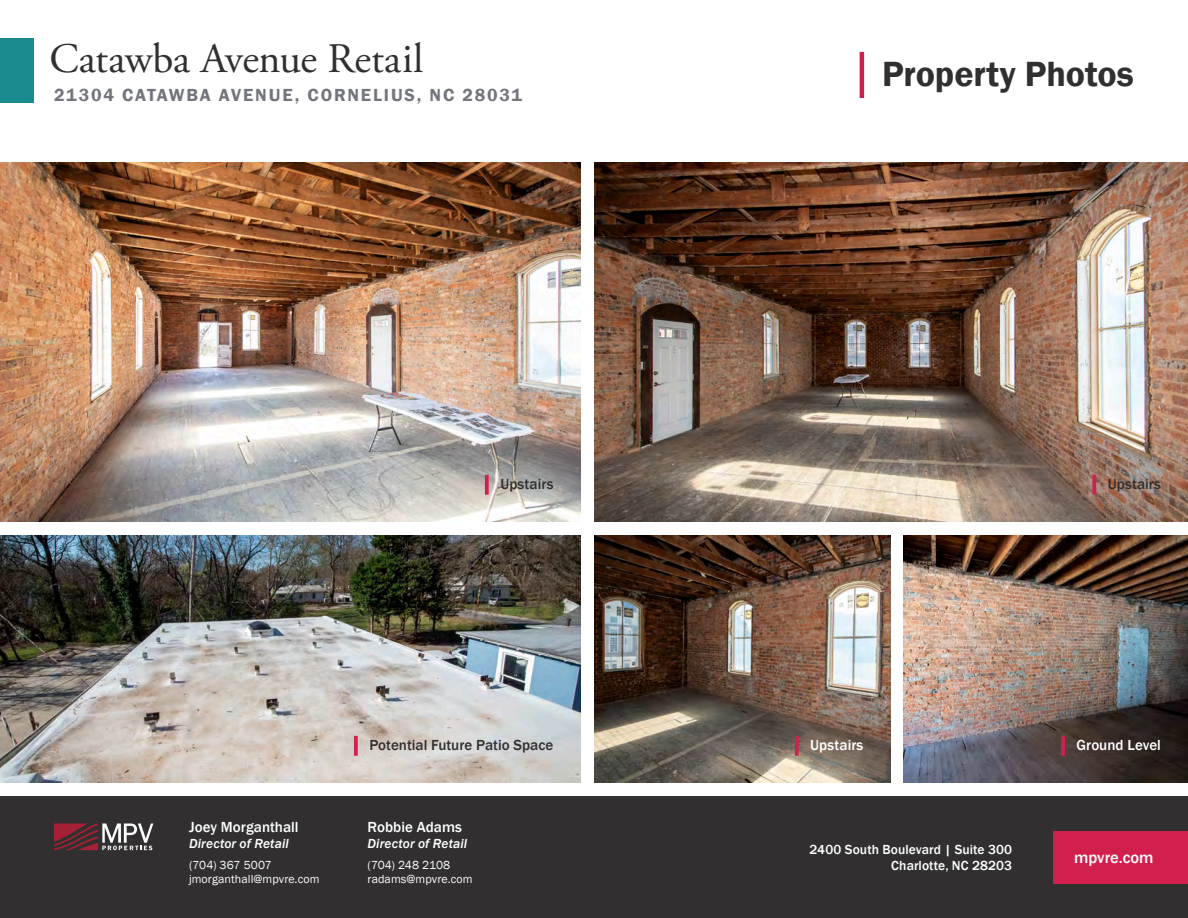
<style>
.page{position:relative;width:1188px;height:918px;background:#fff}
.page>*{position:absolute;margin:0;border:0;box-sizing:border-box;transform-origin:0 0}
.t1{font:42px "Adobe Garamond Pro";letter-spacing:-.005em;color:#312f30}
.H1_Red_Highlight{font:600 36px "Franklin Gothic";letter-spacing:-.005em;color:#312f30}
.t2{font:600 18px "Franklin Gothic";letter-spacing:.1em;color:#73757c}
.t3{font:500 16.5px "Franklin Gothic";color:#fff}
.Image_Label{font:500 15px "Franklin Gothic";letter-spacing:.005em;color:#fff}
.Image_Label-2{font:500 15px "Franklin Gothic";letter-spacing:.005em;color:#312f30}
.t4{font:500 13.5px/16.2px "Franklin Gothic";letter-spacing:.01em;color:#fff;text-align:right}
.t5{font:italic 500 13.5px "Franklin Gothic";letter-spacing:.005em;color:#fff}
.t6{font:12px/14.4px "Franklin Gothic";letter-spacing:.01em;color:#fff}
</style>
<div class="page">
<img style="left:0;top:162px;width:580px;height:360px">
<hr style="left:860px;top:52px;width:4px;height:46px;background:#d1204e">
<img style="left:594px;top:162px;width:594px;height:360px">
<svg style="left:1092px;top:475px;width:4px;height:20px"></svg>
<svg style="left:485px;top:475px;width:4px;height:20px"></svg>
<img style="left:0;top:535px;width:580px;height:248px">
<img style="left:904px;top:535px;width:284px;height:248px">
<img style="left:594px;top:535px;width:296px;height:248px">
<svg style="left:1061px;top:736px;width:4px;height:20px"></svg>
<svg style="left:795px;top:736px;width:4px;height:20px"></svg>
<svg style="left:354px;top:736px;width:4px;height:20px"></svg>
<div style="left:0;top:796px;width:1188px;height:122px;background:#312f30"></div>
<div style="left:1053px;top:831px;width:135px;height:53px;background:#d1204e"></div>
<svg style="left:54px;top:824px;width:99px;height:26px"></svg>
<div style="left:0;top:38px;width:34px;height:65px;background:#1a8c8e"></div>
<h1 class="t1" style="left:49px;top:34px;width:376px">Catawba Avenue Retail</h1>
<h3 class="t2" style="left:54px;top:84px;width:470px">21304 CATAWBA AVENUE, CORNELIUS, NC 28031</h3>
<p class="H1_Red_Highlight" style="left:882px;top:52px;width:253px">Property Photos</p>
<p class="Image_Label-2" style="left:500px;top:474px;width:55px">Upstairs</p>
<p class="Image_Label-2" style="left:1108px;top:474px;width:55px">Upstairs</p>
<p class="Image_Label" style="left:189px;top:817px;width:111px">Joey Morganthall</p>
<p class="t5" style="left:189px;top:835px;width:101px">Director of Retail</p>
<p class="t6" style="left:189px;top:858px;width:132px">(704) 367 5007 jmorganthall@mpvre.com</p>
<p class="Image_Label-2" style="left:369px;top:735px;width:186px">Potential Future Patio Space</p>
<p class="Image_Label" style="left:810px;top:735px;width:55px">Upstairs</p>
<p class="Image_Label" style="left:1077px;top:735px;width:86px">Ground Level</p>
<p class="Image_Label" style="left:368px;top:817px;width:96px">Robbie Adams</p>
<p class="t5" style="left:368px;top:835px;width:101px">Director of Retail</p>
<p class="t6" style="left:368px;top:858px;width:107px">(704) 248 2108 radams@mpvre.com</p>
<p class="t4" style="left:809px;top:841px;width:204px">2400 South Boulevard | Suite 300<br>Charlotte, NC 28203</p>
<h3 class="t3" style="left:1074px;top:847px;width:81px">mpvre.com</h3>
</div>
